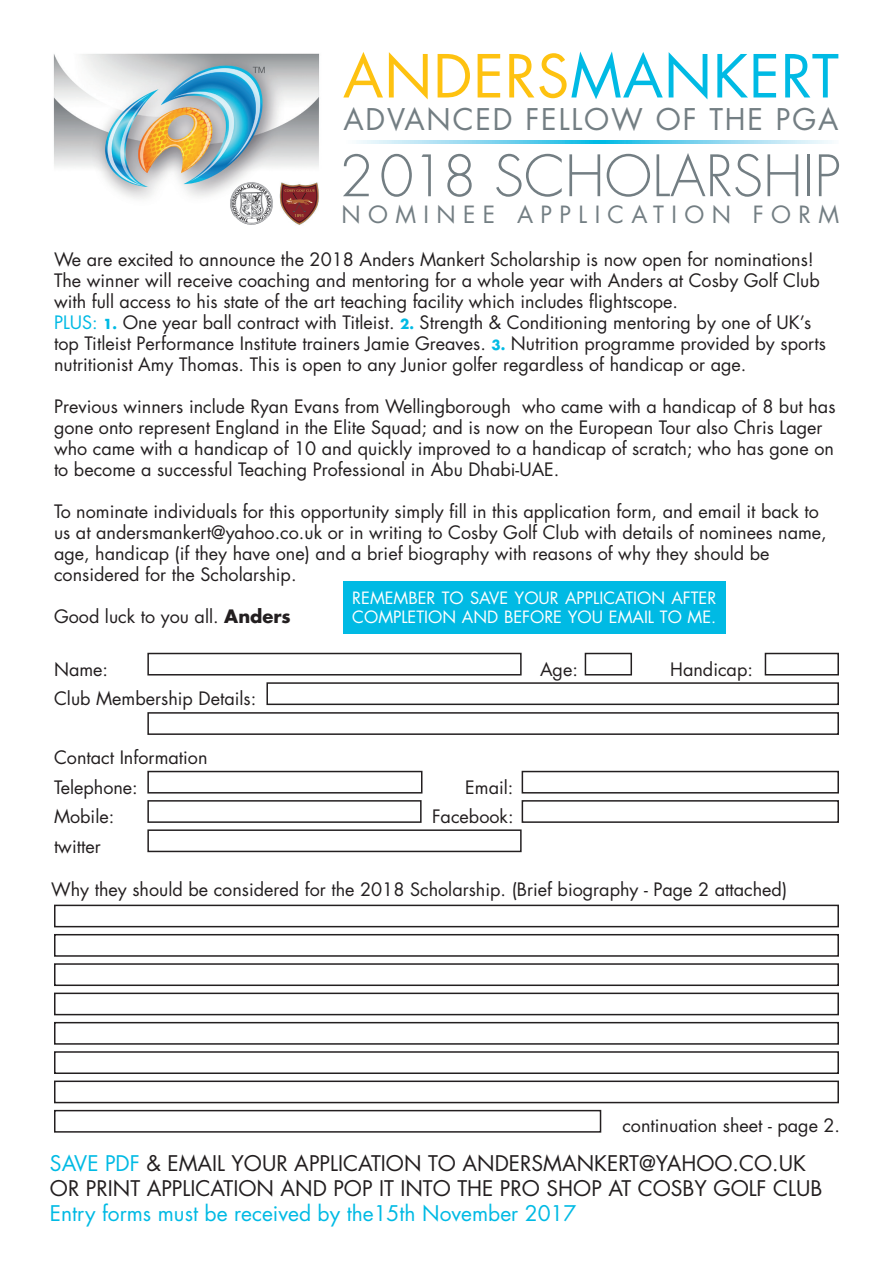
<style>
.page{position:relative;width:893px;height:1263px;background:#fff}
.page>*{position:absolute;margin:0;border:0;box-sizing:border-box;transform-origin:0 0}
.t1{font:57.75px "Futura";letter-spacing:.015em;color:#00bae4}
.t2{font:300 55.5px "Futura";color:#737e83}
.t3{font:29.1px "Futura";letter-spacing:.065em;color:#737e83}
.t4{font:23.1px "Futura";letter-spacing:.32em;color:#737e83}
.t5{font:21px/25.2px "Futura";color:#231f20}
.t6{font:21px "Futura";color:#00bae4}
.t7{font:18px/21px "Futura";color:#231f20}
.t8{font:16.5px/19.5px "Futura";color:#fff}
.s1{color:#fec210}
.s2{color:#00bae4}
.s3{font-weight:700;font-size:13.5px;color:#00bae4}
.s4{font-weight:700}
</style>
<div class="page">
<div style="left:147px;top:653px;width:375px;height:22px;border:2px solid #231f20"></div>
<div style="left:266px;top:682px;width:573px;height:23px;border:2px solid #231f20"></div>
<div style="left:147px;top:712px;width:692px;height:23px;border:2px solid #231f20"></div>
<div style="left:147px;top:771px;width:275px;height:22px;border:2px solid #231f20"></div>
<div style="left:147px;top:800px;width:275px;height:23px;border:2px solid #231f20"></div>
<div style="left:147px;top:829px;width:375px;height:23px;border:2px solid #231f20"></div>
<div style="left:54px;top:905px;width:785px;height:22px;border:2px solid #231f20"></div>
<div style="left:54px;top:934px;width:785px;height:23px;border:2px solid #231f20"></div>
<div style="left:54px;top:963px;width:785px;height:23px;border:2px solid #231f20"></div>
<div style="left:54px;top:992px;width:785px;height:23px;border:2px solid #231f20"></div>
<div style="left:54px;top:1022px;width:785px;height:23px;border:2px solid #231f20"></div>
<div style="left:54px;top:1051px;width:785px;height:23px;border:2px solid #231f20"></div>
<div style="left:54px;top:1080px;width:785px;height:23px;border:2px solid #231f20"></div>
<div style="left:54px;top:1110px;width:547px;height:23px;border:2px solid #231f20"></div>
<div style="left:522px;top:771px;width:317px;height:22px;border:2px solid #231f20"></div>
<div style="left:522px;top:800px;width:317px;height:23px;border:2px solid #231f20"></div>
<div style="left:585px;top:653px;width:47px;height:22px;border:2px solid #231f20"></div>
<div style="left:765px;top:653px;width:74px;height:22px;border:2px solid #231f20"></div>
<img style="left:53px;top:53px;width:267px;height:146px">
<svg style="left:356px;top:141px;width:476px;height:2px"></svg>
<img style="left:279px;top:181px;width:41px;height:44px">
<img style="left:234px;top:216px;width:19px;height:9px">
<img style="left:230px;top:182px;width:43px;height:34px">
<svg style="left:343px;top:154px;width:26px;height:42px"></svg>
<svg style="left:381px;top:154px;width:31px;height:43px"></svg>
<svg style="left:422px;top:154px;width:9px;height:42px"></svg>
<svg style="left:447px;top:154px;width:25px;height:43px"></svg>
<div style="left:343px;top:581px;width:383px;height:52px;background:#00bae4"></div>
<h1 class="t1" style="left:343px;top:36px;width:497px"><span class="s1">ANDERS</span>MANKERT</h1>
<h3 class="t3" style="left:343px;top:99px;width:497px">ADVANCED FELLOW OF THE PGA</h3>
<h2 class="t2" style="left:494px;top:140px;width:348px">SCHOLARSHIP</h2>
<p class="t4" style="left:341px;top:199px;width:499px">NOMINEE APPLICATION FORM</p>
<p class="t7" style="left:54px;top:249px;width:773px">We are excited to announce the 2018 Anders Mankert Scholarship is now open for nominations!<br>The winner will receive coaching and mentoring for a whole year with Anders at Cosby Golf Club with full access to his state of the art teaching facility which includes flightscope.<br><span class="s2">PLUS:</span> <span class="s3">1.</span> One year ball contract with Titleist. <span class="s3">2.</span> Strength &amp; Conditioning mentoring by one of UK’s top Titleist Performance Institute trainers Jamie Greaves. <span class="s3">3.</span> Nutrition programme provided by sports nutritionist Amy Thomas. This is open to any Junior golfer regardless of handicap or age.</p>
<p class="t7" style="left:54px;top:396px;width:783px">Previous winners include Ryan Evans from Wellingborough who came with a handicap of 8 but has gone onto represent England in the Elite Squad; and is now on the European Tour also Chris Lager who came with a handicap of 10 and quickly improved to a handicap of scratch; who has gone on to become a successful Teaching Professional in Abu Dhabi-UAE.</p>
<p class="t7" style="left:54px;top:501px;width:774px">To nominate individuals for this opportunity simply fill in this application form, and email it back to us at andersmankert@yahoo.co.uk or in writing to Cosby Golf Club with details of nominees name, age, handicap (if they have one) and a brief biography with reasons of why they should be considered for the Scholarship.</p>
<p class="t7" style="left:54px;top:606px;width:238px">Good luck to you all. <span class="s4">Anders</span></p>
<p class="t7" style="left:54px;top:658px;width:56px">Name:</p>
<p class="t7" style="left:540px;top:658px;width:39px">Age:</p>
<p class="t7" style="left:670px;top:658px;width:84px">Handicap:</p>
<p class="t7" style="left:54px;top:688px;width:204px">Club Membership Details:</p>
<p class="t7" style="left:54px;top:743px;width:155px;line-height:29.5px">Contact Information<br>Telephone:</p>
<p class="t8" style="left:352px;top:587px;width:365px">REMEMBER TO SAVE YOUR APPLICATION AFTER<br>COMPLETION AND BEFORE YOU EMAIL TO ME.</p>
<p class="t7" style="left:465px;top:776px;width:50px">Email:</p>
<p class="t7" style="left:54px;top:806px;width:62px">Mobile:</p>
<p class="t7" style="left:432px;top:806px;width:83px">Facebook:</p>
<p class="t7" style="left:54px;top:835px;width:48px">twitter</p>
<p class="t7" style="left:51px;top:878px;width:738px">Why they should be considered for the 2018 Scholarship. (Brief biography - Page 2 attached)</p>
<p class="t7" style="left:622px;top:1114px;width:219px">continuation sheet - page 2.</p>
<p class="t5" style="left:50px;top:1150px;width:774px"><span class="s2">SAVE PDF</span> &amp; EMAIL YOUR APPLICATION TO ANDERSMANKERT@YAHOO.CO.UK<br>OR PRINT APPLICATION AND POP IT INTO THE PRO SHOP AT COSBY GOLF CLUB</p>
<p class="t6" style="left:50px;top:1199px;width:528px">Entry forms must be received by the15th November 2017</p>
</div>
